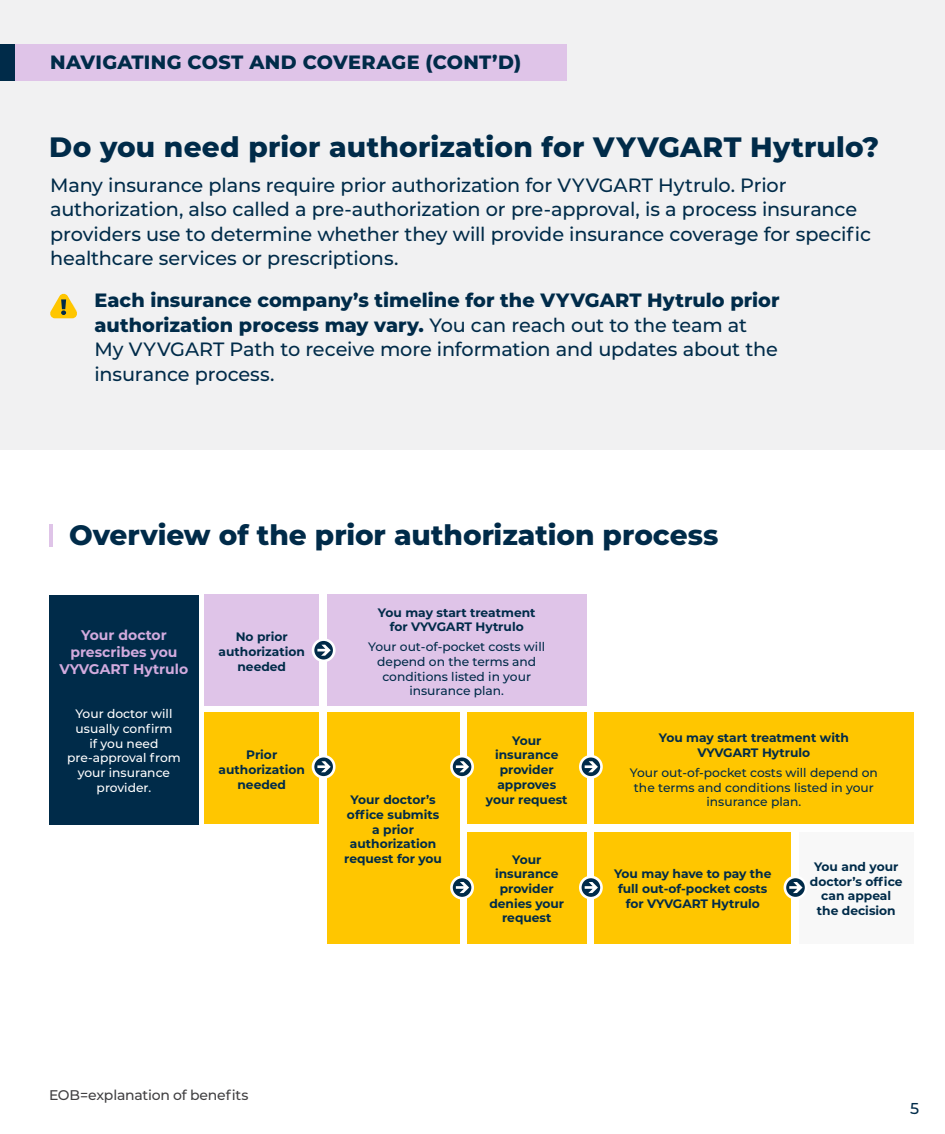
<style>
.page{position:relative;width:945px;height:1134px;background:#fff}
.page>*{position:absolute;margin:0;border:0;box-sizing:border-box;transform-origin:0 0}
.H3-exbold-tagged{font:800 28px "Montserrat";color:#002b49}
._01_Body{font:500 19.25px/24.5px "Montserrat";letter-spacing:-.005em;color:#002b49}
.H2-cont-tagged{font:800 19.25px "Montserrat";letter-spacing:.02em;color:#002b49}
.t1{font:500 15.75px "Montserrat";color:#002b49}
.t2{font:700 14px/16.8px "Montserrat";color:#d2abde;text-align:center}
._01_Body-2{font:500 14px "Montserrat";letter-spacing:-.015em;color:#414042}
.t3{font:700 12.25px/14.7px "Montserrat";color:#002b49;text-align:center}
.t4{font:500 12.25px/14.7px "Montserrat";color:#002b49;text-align:center}
.t5{font:500 12.25px/14.7px "Montserrat";color:#fff;text-align:center}
.s1{font-weight:800}
</style>
<div class="page">
<div style="left:0;top:0;width:945px;height:450px;background:#f1f1f2"></div>
<svg style="left:50px;top:293px;width:27px;height:25px"></svg>
<hr style="left:49px;top:524px;width:4px;height:22px;background:#dfc4e8">
<div style="left:0;top:44px;width:16px;height:36px;background:#002b49"></div>
<div style="left:16px;top:44px;width:551px;height:36px;background:#dfc4e8"></div>
<div style="left:204px;top:595px;width:115px;height:111px;background:#dfc4e8"></div>
<div style="left:49px;top:595px;width:150px;height:229px;background:#002b49"></div>
<div style="left:204px;top:712px;width:115px;height:112px;background:#ffc600"></div>
<div style="left:467px;top:712px;width:120px;height:112px;background:#ffc600"></div>
<div style="left:594px;top:712px;width:319px;height:112px;background:#ffc600"></div>
<div style="left:467px;top:832px;width:120px;height:111px;background:#ffc600"></div>
<div style="left:594px;top:832px;width:197px;height:111px;background:#ffc600"></div>
<div style="left:799px;top:832px;width:114px;height:111px;background:#f8f8f8"></div>
<div style="left:327px;top:712px;width:132px;height:231px;background:#ffc600"></div>
<div style="left:327px;top:595px;width:260px;height:111px;background:#dfc4e8"></div>
<svg style="left:313px;top:640px;width:21px;height:21px"></svg>
<div style="left:312px;top:638px;width:24px;height:24px;border:3px solid #fff;border-radius:50%"></div>
<svg style="left:317px;top:645px;width:14px;height:11px"></svg>
<svg style="left:313px;top:756px;width:21px;height:21px"></svg>
<div style="left:312px;top:755px;width:24px;height:24px;border:3px solid #fff;border-radius:50%"></div>
<svg style="left:317px;top:761px;width:14px;height:11px"></svg>
<svg style="left:451px;top:756px;width:22px;height:21px"></svg>
<div style="left:450px;top:755px;width:24px;height:24px;border:3px solid #fff;border-radius:50%"></div>
<svg style="left:456px;top:761px;width:13px;height:11px"></svg>
<svg style="left:451px;top:877px;width:22px;height:21px"></svg>
<div style="left:450px;top:876px;width:24px;height:23px;border:3px solid #fff;border-radius:50%"></div>
<svg style="left:456px;top:882px;width:13px;height:11px"></svg>
<svg style="left:580px;top:756px;width:22px;height:21px"></svg>
<div style="left:579px;top:755px;width:24px;height:24px;border:3px solid #fff;border-radius:50%"></div>
<svg style="left:585px;top:761px;width:13px;height:11px"></svg>
<svg style="left:580px;top:877px;width:22px;height:21px"></svg>
<div style="left:579px;top:876px;width:24px;height:23px;border:3px solid #fff;border-radius:50%"></div>
<svg style="left:585px;top:882px;width:13px;height:11px"></svg>
<svg style="left:785px;top:877px;width:21px;height:21px"></svg>
<div style="left:784px;top:876px;width:23px;height:23px;border:3px solid #fff;border-radius:50%"></div>
<svg style="left:789px;top:882px;width:14px;height:11px"></svg>
<h2 class="H2-cont-tagged" style="left:50px;top:48px;width:472px">NAVIGATING COST AND COVERAGE (CONT’D)</h2>
<h2 class="H3-exbold-tagged" style="left:49px;top:127px;width:832px">Do you need prior authorization for VYVGART Hytrulo?</h2>
<p class="_01_Body" style="left:50px;top:172px;width:822px">Many insurance plans require prior authorization for VYVGART Hytrulo. Prior authorization, also called a pre-authorization or pre-approval, is a process insurance providers use to determine whether they will provide insurance coverage for specific healthcare services or prescriptions.</p>
<p class="_01_Body" style="left:94px;top:287px;width:687px"><span class="s1">Each insurance company’s timeline for the VYVGART Hytrulo prior authorization process may vary.</span> You can reach out to the team at My VYVGART Path to receive more information and updates about the insurance process.</p>
<h2 class="H3-exbold-tagged" style="left:69px;top:515px;width:651px">Overview of the prior authorization process</h2>
<h1 class="t2" style="left:60px;top:626px;width:130px">Your doctor prescribes you<br>VYVGART Hytrulo</h1>
<h1 class="t5" style="left:67px;top:706px;width:115px">Your doctor will usually confirm<br>if you need pre-approval from your insurance provider.</h1>
<h1 class="t3" style="left:219px;top:629px;width:88px">No prior authorization needed</h1>
<h1 class="t3" style="left:219px;top:747px;width:88px">Prior authorization needed</h1>
<h1 class="t3" style="left:378px;top:604px;width:159px">You may start treatment for VYVGART Hytrulo</h1>
<h1 class="t4" style="left:368px;top:639px;width:178px">Your out-of-pocket costs will depend on the terms and conditions listed in your insurance plan.</h1>
<h1 class="t3" style="left:344px;top:792px;width:99px">Your doctor’s office submits a prior authorization request for you</h1>
<h1 class="t3" style="left:486px;top:732px;width:83px">Your insurance provider approves your request</h1>
<h1 class="t3" style="left:659px;top:730px;width:191px">You may start treatment with<br>VYVGART Hytrulo</h1>
<h1 class="t4" style="left:630px;top:765px;width:249px">Your out-of-pocket costs will depend on the terms and conditions listed in your insurance plan.</h1>
<h1 class="t3" style="left:489px;top:851px;width:76px">Your insurance provider denies your request</h1>
<h1 class="t3" style="left:614px;top:866px;width:159px">You may have to pay the full out-of-pocket costs for VYVGART Hytrulo</h1>
<h1 class="t3" style="left:810px;top:859px;width:94px">You and your doctor’s office can appeal the decision</h1>
<p class="_01_Body-2" style="left:49px;top:1086px;width:201px">EOB=explanation of benefits</p>
<h1 class="t1" style="left:910px;top:1098px;width:11px">5</h1>
</div>
